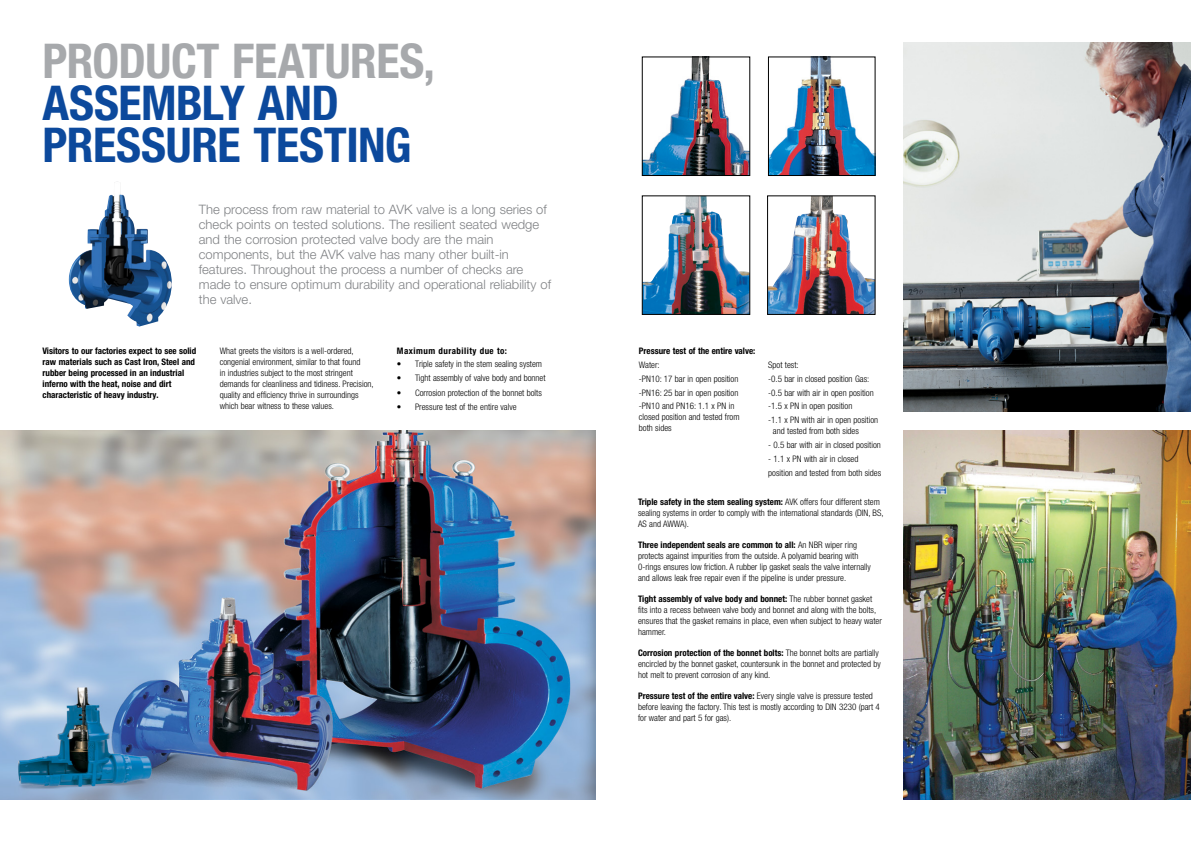
<style>
.page{position:relative;width:1191px;height:842px;background:#fff}
.page>*{position:absolute;margin:0;border:0;box-sizing:border-box;transform-origin:0 0}
.t1{font:700 condensed 48px "Helvetica Neue LT Pro";color:#0c499c}
.t2{font:700 condensed 48px "Helvetica Neue LT Pro";color:#a7a9ac}
.t3{font:300 13px/15px "Helvetica Neue LT Pro";color:#808285}
.t4{font:300 condensed 9px/11px "Helvetica Neue LT Pro";color:#000}
.t5{font:700 condensed 9px/11px "Helvetica Neue LT Pro";color:#000}
.t6{font:700 condensed 9px "Helvetica Neue LT Pro";letter-spacing:.05em;color:#000}
.s1{font-weight:700}
</style>
<div class="page">
<img style="left:0;top:431px;width:595px;height:368px">
<img style="left:69px;top:181px;width:103px;height:146px">
<img style="left:903px;top:431px;width:288px;height:368px">
<img style="left:903px;top:43px;width:288px;height:368px">
<img style="left:644px;top:59px;width:104px;height:115px">
<div style="left:642px;top:57px;width:108px;height:119px;border:1px solid #000"></div>
<img style="left:770px;top:59px;width:103px;height:115px">
<div style="left:768px;top:57px;width:107px;height:119px;border:1px solid #000"></div>
<img style="left:769px;top:198px;width:104px;height:115px">
<div style="left:767px;top:196px;width:108px;height:119px;border:1px solid #000"></div>
<img style="left:644px;top:198px;width:104px;height:115px">
<div style="left:642px;top:196px;width:108px;height:119px;border:1px solid #000"></div>
<h1 class="t2" style="left:43px;top:32px;width:51px">Product</h1>
<h1 class="t2" style="left:232px;top:32px;width:25px">features</h1>
<h1 class="t2" style="left:423px;top:32px;width:13px">,</h1>
<h1 class="t1" style="left:43px;top:74px;width:28px">assem</h1>
<h1 class="t1" style="left:176px;top:74px;width:110px">bly and</h1>
<h1 class="t1" style="left:43px;top:116px;width:26px">pressure</h1>
<h1 class="t1" style="left:253px;top:116px;width:25px">test</h1>
<h1 class="t1" style="left:346px;top:116px;width:67px">ing</h1>
<p class="t3" style="left:199px;top:202px;width:354px">The process from raw material to AVK valve is a long series of check points on tested solutions. The resilient seated wedge and the corrosion protected valve body are the main components, but the AVK valve has many other built-in features. Throughout the process a number of checks are made to ensure optimum durability and operational reliability of the valve.</p>
<p class="t5" style="left:43px;top:345px;width:155px">Visitors to our factories expect to see solid raw materials such as Cast Iron, Steel and rubber being processed in an industrial inferno with the heat, noise and dirt characteristic of heavy industry.</p>
<p class="t4" style="left:220px;top:345px;width:155px">What greets the visitors is a well-ordered, congenial environment, similar to that found<br>in industries subject to the most stringent demands for cleanliness and tidiness. Precision, quality and efficiency thrive in surroundings which bear witness to these values.</p>
<p class="t6" style="left:397px;top:345px;width:112px">Maximum durability due to:</p>
<p class="t4" style="left:397px;top:358px;width:147px">• Triple safety in the stem sealing system</p>
<p class="t4" style="left:397px;top:373px;width:150px">• Tight assembly of valve body and bonnet</p>
<p class="t4" style="left:397px;top:387px;width:146px">• Corrosion protection of the bonnet bolts</p>
<p class="t4" style="left:397px;top:402px;width:121px">• Pressure test of the entire valve</p>
<p class="t5" style="left:639px;top:345px;width:118px">Pressure test of the entire valve:</p>
<p class="t4" style="left:639px;top:358px;width:101px;line-height:13.8px">Water:<br>-PN10: 17 bar in open position -PN16: 25 bar in open position -PN10 and PN16: 1.1 x PN in</p>
<p class="t4" style="left:639px;top:412px;width:102px">closed position and tested from both sides</p>
<p class="t4" style="left:768px;top:358px;width:112px;line-height:13.8px">Spot test:<br>-0.5 bar in closed position Gas: -0.5 bar with air in open position -1.5 x PN in open position<br>-1.1 x PN with air in open position</p>
<p class="t4" style="left:773px;top:425px;width:87px">and tested from both sides</p>
<p class="t4" style="left:768px;top:439px;width:114px">- 0.5 bar with air in closed position</p>
<p class="t4" style="left:768px;top:452px;width:115px;line-height:13.8px">- 1.1 x PN with air in closed position and tested from both sides</p>
<p class="t4" style="left:638px;top:497px;width:247px"><span class="s1">Triple safety in the stem sealing system:</span> AVK offers four different stem sealing systems in order to comply with the international standards (DIN, BS,<br>AS and AWWA).</p>
<p class="t4" style="left:638px;top:539px;width:234px"><span class="s1">Three independent seals are common to all:</span> An NBR wiper ring protects against impurities from the outside. A polyamid bearing with 0-rings ensures low friction. A rubber lip gasket seals the valve internally and allows leak free repair even if the pipeline is under pressure.</p>
<p class="t4" style="left:638px;top:593px;width:245px"><span class="s1">Tight assembly of valve body and bonnet:</span> The rubber bonnet gasket fits into a recess between valve body and bonnet and along with the bolts, ensures that the gasket remains in place, even when subject to heavy water hammer.</p>
<p class="t4" style="left:638px;top:647px;width:244px"><span class="s1">Corrosion protection of the bonnet bolts:</span> The bonnet bolts are partially encircled by the bonnet gasket, countersunk in the bonnet and protected by hot melt to prevent corrosion of any kind.</p>
<p class="t4" style="left:638px;top:690px;width:243px"><span class="s1">Pressure test of the entire valve:</span> Every single valve is pressure tested before leaving the factory. This test is mostly according to DIN 3230 (part 4 for water and part 5 for gas).</p>
</div>
